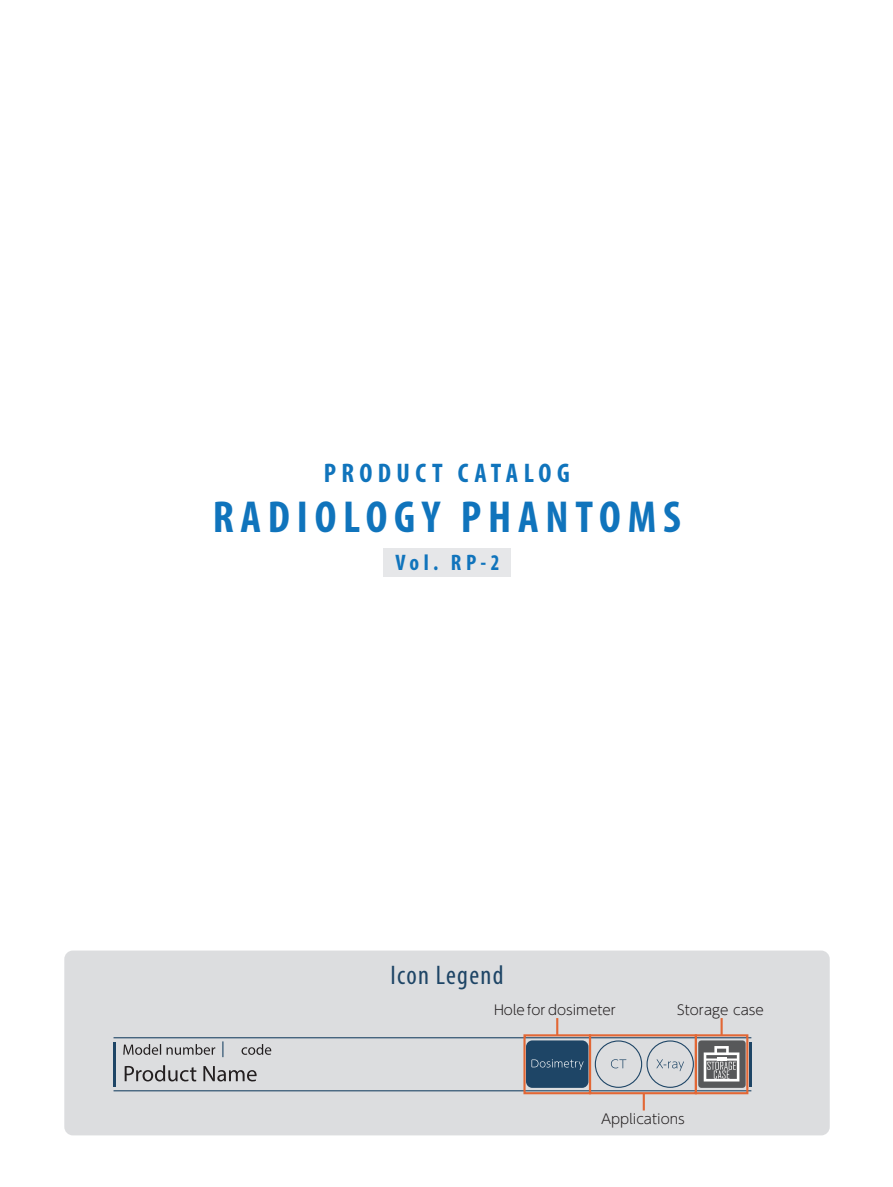
<style>
.page{position:relative;width:893px;height:1187px;background:#fff}
.page>*{position:absolute;margin:0;border:0;box-sizing:border-box;transform-origin:0 0}
.t1{font:700 condensed 45px "Myriad Pro";letter-spacing:.15em;color:#1074bc}
.t2{font:700 condensed 27px "Myriad Pro";letter-spacing:.2em;color:#1074bc}
.t3{font:condensed 27px "Myriad Pro";letter-spacing:.05em;color:#1e4566}
.t4{font:700 condensed 22.5px "Myriad Pro";color:#1074bc}
.t5{font:300 13.5px "UD Shin Go Pr 6 N";color:#231f20}
</style>
<div class="page">
<div style="left:383px;top:548px;width:128px;height:29px;background:#e6e7e9"></div>
<div style="left:64px;top:950px;width:766px;height:185px;background:#dcdddf;border-radius:9px"></div>
<hr style="left:114px;top:1041px;width:2px;height:45px;background:#1e4566">
<hr style="left:749px;top:1041px;width:2px;height:45px;background:#1e4566">
<hr style="left:114px;top:1037px;width:637px;height:1px;background:#1e4566">
<hr style="left:114px;top:1090px;width:637px;height:1px;background:#1e4566">
<svg style="left:611px;top:1059px;width:15px;height:9px"></svg>
<svg style="left:656px;top:1059px;width:28px;height:12px"></svg>
<div style="left:595px;top:1040px;width:47px;height:47px;border:1px solid #1e4566;border-radius:50%"></div>
<div style="left:646px;top:1040px;width:48px;height:47px;border:1px solid #1e4566;border-radius:50%"></div>
<svg style="left:123px;top:1041px;width:148px;height:16px"></svg>
<svg style="left:125px;top:1065px;width:132px;height:16px"></svg>
<div style="left:526px;top:1040px;width:62px;height:47px;background:#1e4566;border-radius:6px"></div>
<svg style="left:531px;top:1059px;width:52px;height:10px"></svg>
<div style="left:698px;top:1040px;width:48px;height:47px;background:#57585a;border-radius:3px"></div>
<svg style="left:704px;top:1046px;width:35px;height:35px"></svg>
<div style="left:589px;top:1034px;width:108px;height:60px;border:2px solid #e26735"></div>
<div style="left:695px;top:1034px;width:53px;height:60px;border:2px solid #e26735"></div>
<div style="left:523px;top:1034px;width:68px;height:60px;border:2px solid #e26735"></div>
<svg style="left:643px;top:1093px;width:2px;height:17px"></svg>
<svg style="left:556px;top:1018px;width:2px;height:17px"></svg>
<hr style="left:720px;top:1017px;width:3px;height:18px;background:#e26735">
<h2 class="t2" style="left:324px;top:456px;width:248px">PRODUCT CATALOG</h2>
<h1 class="t1" style="left:213px;top:488px;width:470px">RADIOLOGY PHANTOMS</h1>
<h3 class="t4" style="left:395px;top:549px;width:105px">Vol. RP-2</h3>
<h2 class="t3" style="left:390px;top:958px;width:115px">Icon Legend</h2>
<p class="t5" style="left:494px;top:998px;width:124px">Hole for dosimeter</p>
<p class="t5" style="left:677px;top:998px;width:88px">Storage case</p>
<p class="t5" style="left:601px;top:1108px;width:85px">Applications</p>
</div>
